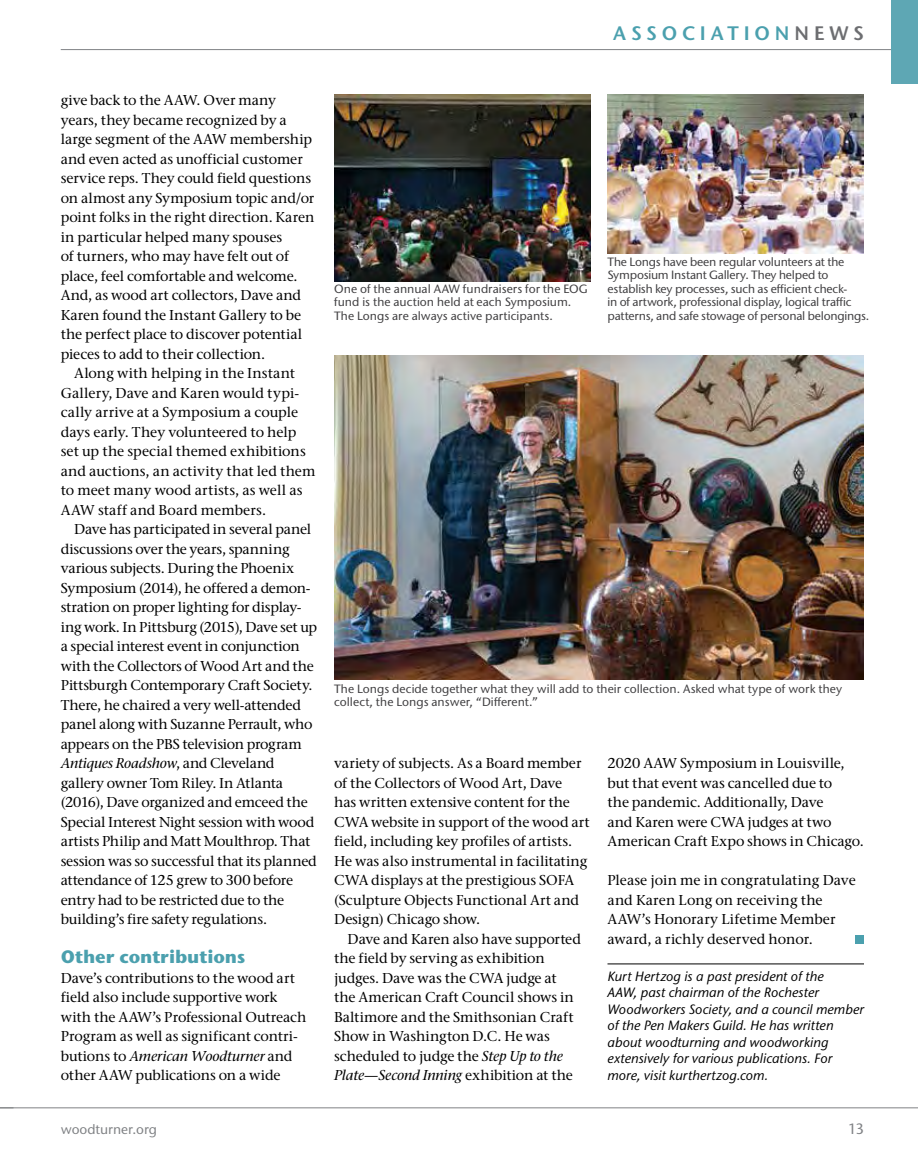
<style>
.page{position:relative;width:918px;height:1175px;background:#fff}
.page>*{position:absolute;margin:0;border:0;box-sizing:border-box;transform-origin:0 0}
.t1{font:600 19.5px "Stone Sans ITC Pro";letter-spacing:.25em;color:#4ba0ae}
.t2{font:700 18px "Stone Sans ITC Pro";letter-spacing:-.005em;color:#4ba0ae}
.t3{font:500 15px "Stone Sans ITC Pro";color:#808285}
.t4{font:500 14.25px/19.5px "Stone Serif ITC Pro";letter-spacing:-.01em;color:#000}
.t5{font:italic 500 13.5px/16.5px "Stone Sans ITC Pro";color:#000}
.t6{font:500 13.5px "Stone Sans ITC Pro";color:#808285}
.t7{font:500 12px/13.5px "Stone Sans ITC Pro";letter-spacing:-.005em;color:#414042}
.s1{color:#6d6e71}
.s2{font-style:italic}
</style>
<div class="page">
<hr style="left:0;top:1107px;width:918px;height:1px;background:#808285">
<hr style="left:61px;top:49px;width:857px;height:1px;background:#808285">
<div style="left:891px;top:0;width:27px;height:84px;background:#5ea7b4"></div>
<svg style="left:0;top:1107px;width:14px;height:1px"></svg>
<img style="left:334px;top:94px;width:257px;height:187px">
<img style="left:608px;top:94px;width:256px;height:160px">
<img style="left:334px;top:355px;width:530px;height:324px">
<hr style="left:608px;top:963px;width:256px;height:1px;background:#000">
<div style="left:856px;top:935px;width:8px;height:8px;background:#4ba0ae"></div>
<h1 class="t1" style="left:613px;top:21px;width:252px">ASSOCIATION<span class="s1">NEWS</span></h1>
<p class="t4" style="left:61px;top:90px;width:255px">give back to the AAW. Over many years, they became recognized by a large segment of the AAW membership and even acted as unofficial customer service reps. They could field questions on almost any Symposium topic and/or point folks in the right direction. Karen in particular helped many spouses<br>of turners, who may have felt out of place, feel comfortable and welcome.<br>And, as wood art collectors, Dave and Karen found the Instant Gallery to be the perfect place to discover potential pieces to add to their collection.</p>
<p class="t4" style="left:61px;top:363px;width:256px;text-indent:13px">Along with helping in the Instant Gallery, Dave and Karen would typi&shy;cally arrive at a Symposium a couple days early. They volunteered to help set up the special themed exhibitions and auctions, an activity that led them to meet many wood artists, as well as AAW staff and Board members.</p>
<p class="t4" style="left:61px;top:519px;width:258px;text-indent:13px">Dave has participated in several panel discussions over the years, spanning various subjects. During the Phoenix Symposium (2014), he offered a demon&shy;stration on proper lighting for display&shy;ing work. In Pittsburg (2015), Dave set up a special interest event in conjunction with the Collectors of Wood Art and the Pittsburgh Contemporary Craft Society.<br>There, he chaired a very well-attended panel along with Suzanne Perrault, who appears on the PBS television program <span class="s2">Antiques Roadshow</span>, and Cleveland gallery owner Tom Riley. In Atlanta (2016), Dave organized and emceed the Special Interest Night session with wood artists Philip and Matt Moulthrop. That session was so successful that its planned attendance of 125 grew to 300 before entry had to be restricted due to the building’s fire safety regulations.</p>
<p class="t2" style="left:61px;top:945px;width:186px">Other contributions</p>
<p class="t4" style="left:61px;top:968px;width:247px">Dave’s contributions to the wood art field also include supportive work with the AAW’s Professional Outreach Program as well as significant contri&shy;butions to <span class="s2">American Woodturner</span> and other AAW publications on a wide</p>
<p class="t7" style="left:334px;top:282px;width:255px">One of the annual AAW fundraisers for the EOG fund is the auction held at each Symposium.<br>The Longs are always active participants.</p>
<p class="t7" style="left:607px;top:255px;width:263px">The Longs have been regular volunteers at the Symposium Instant Gallery. They helped to establish key processes, such as efficient check-<br>in of artwork, professional display, logical traffic patterns, and safe stowage of personal belongings.</p>
<p class="t7" style="left:334px;top:681px;width:510px">The Longs decide together what they will add to their collection. Asked what type of work they collect, the Longs answer, “Different.”</p>
<p class="t4" style="left:334px;top:753px;width:257px">variety of subjects. As a Board member of the Collectors of Wood Art, Dave<br>has written extensive content for the CWA website in support of the wood art field, including key profiles of artists.<br>He was also instrumental in facilitating CWA displays at the prestigious SOFA (Sculpture Objects Functional Art and Design) Chicago show.</p>
<p class="t4" style="left:334px;top:929px;width:248px;text-indent:13px">Dave and Karen also have supported the field by serving as exhibition judges. Dave was the CWA judge at the American Craft Council shows in Baltimore and the Smithsonian Craft Show in Washington D.C. He was scheduled to judge the <span class="s2">Step Up to the Plate—Second Inning</span> exhibition at the</p>
<p class="t4" style="left:608px;top:753px;width:258px">2020 AAW Symposium in Louisville, but that event was cancelled due to<br>the pandemic. Additionally, Dave<br>and Karen were CWA judges at two American Craft Expo shows in Chicago.</p>
<p class="t4" style="left:608px;top:870px;width:250px">Please join me in congratulating Dave and Karen Long on receiving the AAW’s Honorary Lifetime Member award, a richly deserved honor.</p>
<p class="t5" style="left:608px;top:967px;width:258px">Kurt Hertzog is a past president of the<br>AAW, past chairman of the Rochester Woodworkers Society, and a council member of the Pen Makers Guild. He has written about woodturning and woodworking extensively for various publications. For more, visit kurthertzog.com.</p>
<p class="t6" style="left:61px;top:1120px;width:98px">woodturner.org</p>
<p class="t3" style="left:848px;top:1119px;width:17px">13</p>
</div>
